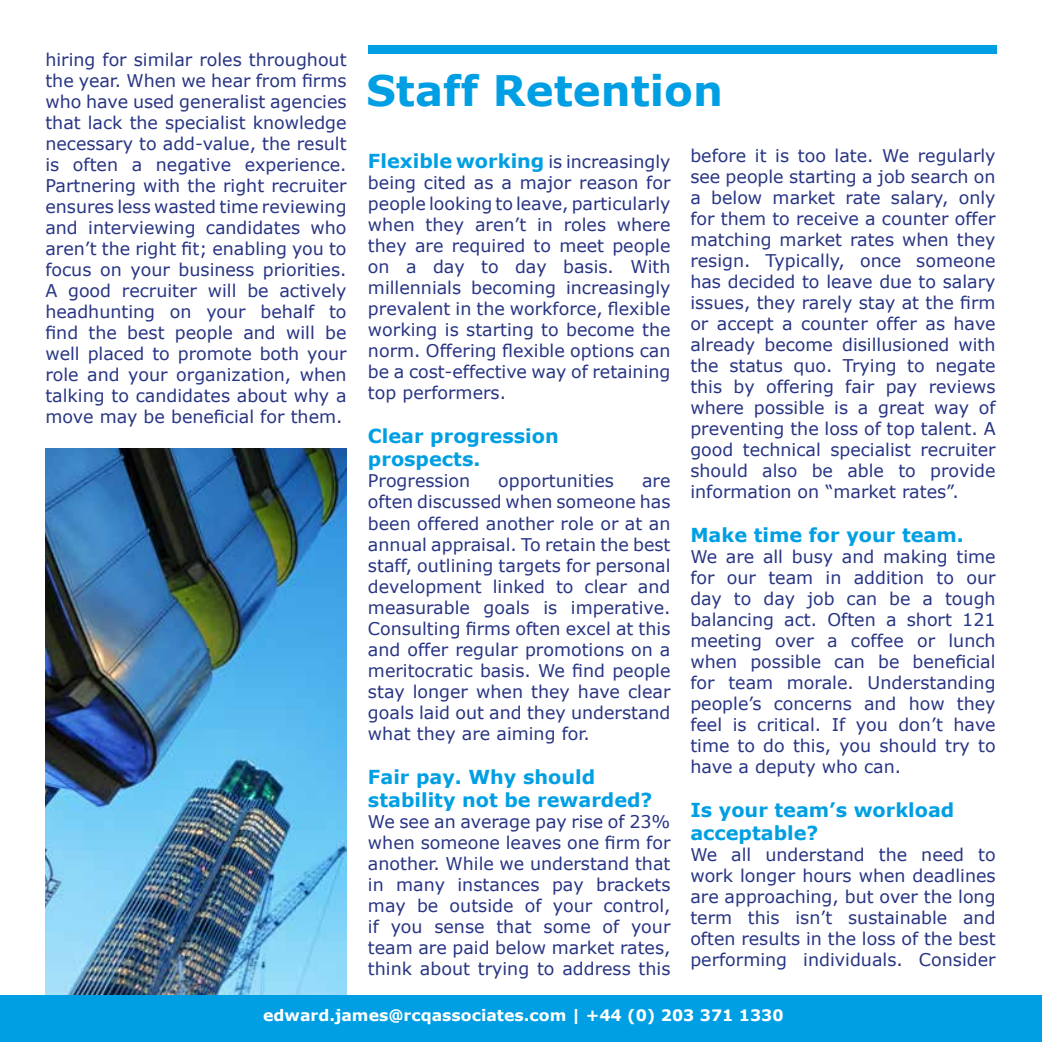
<style>
.page{position:relative;width:1042px;height:1042px;background:#fff}
.page>*{position:absolute;margin:0;border:0;box-sizing:border-box;transform-origin:0 0}
.t1{font:700 42px "Verdana";color:#009fe3}
.t2{font:700 19.25px/23.1px "Verdana";color:#009fe3}
.t3{font:17.5px/21px "Verdana";color:#283583;text-align:justify}
.t4{font:700 15.75px "Verdana";color:#fff}
.s1{font-weight:400;font-size:17.5px;color:#283583}
</style>
<div class="page">
<div style="left:368px;top:45px;width:629px;height:8px;background:#009fe3"></div>
<img style="left:45px;top:448px;width:301px;height:547px">
<div style="left:0;top:995px;width:1042px;height:47px;background:#009fe3"></div>
<p class="t3" style="left:45px;top:49px;width:303px">hiring for similar roles throughout the year. When we hear from firms who have used generalist agencies that lack the specialist knowledge necessary to add-value, the result is often a negative experience.<br>Partnering with the right recruiter ensures less wasted time reviewing and interviewing candidates who aren’t the right fit; enabling you to focus on your business priorities.<br>A good recruiter will be actively headhunting on your behalf to find the best people and will be well placed to promote both your role and your organization, when talking to candidates about why a move may be beneficial for them.</p>
<h1 class="t1" style="left:366px;top:61px;width:358px">Staff Retention</h1>
<p class="t2" style="left:368px;top:149px;width:304px">Flexible working <span class="s1">is increasingly</span></p>
<p class="t3" style="left:368px;top:172px;width:304px">being cited as a major reason for people looking to leave, particularly when they aren’t in roles where they are required to meet people on a day to day basis. With millennials becoming increasingly prevalent in the workforce, flexible working is starting to become the norm. Offering flexible options can be a cost-effective way of retaining top performers.</p>
<p class="t2" style="left:368px;top:424px;width:192px">Clear progression prospects.</p>
<p class="t3" style="left:368px;top:470px;width:104px">Progression</p>
<p class="t3" style="left:498px;top:470px;width:117px">opportunities</p>
<p class="t3" style="left:368px;top:470px;width:304px;text-indent:274px">are often discussed when someone has been offered another role or at an annual appraisal. To retain the best staff, outlining targets for personal development linked to clear and measurable goals is imperative.<br>Consulting firms often excel at this and offer regular promotions on a meritocratic basis. We find people stay longer when they have clear goals laid out and they understand what they are aiming for.</p>
<p class="t2" style="left:368px;top:765px;width:286px">Fair pay. Why should stability not be rewarded?</p>
<p class="t3" style="left:368px;top:811px;width:304px">We see an average pay rise of 23% when someone leaves one firm for another. While we understand that in many instances pay brackets may be outside of your control, if you sense that some of your team are paid below market rates, think about trying to address this</p>
<p class="t3" style="left:690px;top:145px;width:307px">before it is too late. We regularly see people starting a job search on a below market rate salary, only for them to receive a counter offer matching market rates when they resign. Typically, once someone has decided to leave due to salary issues, they rarely stay at the firm or accept a counter offer as have already become disillusioned with the status quo. Trying to negate this by offering fair pay reviews where possible is a great way of preventing the loss of top talent. A good technical specialist recruiter should also be able to provide information on “market rates”.</p>
<p class="t2" style="left:690px;top:523px;width:275px">Make time for your team.</p>
<p class="t3" style="left:690px;top:546px;width:307px">We are all busy and making time for our team in addition to our day to day job can be a tough balancing act. Often a short 121 meeting over a coffee or lunch when possible can be beneficial for team morale. Understanding people’s concerns and how they feel is critical. If you don’t have time to do this, you should try to have a deputy who can.</p>
<p class="t2" style="left:690px;top:798px;width:265px">Is your team’s workload acceptable?</p>
<p class="t3" style="left:690px;top:844px;width:307px">We all understand the need to work longer hours when deadlines are approaching, but over the long term this isn’t sustainable and often results in the loss of the best performing individuals. Consider</p>
<p class="t4" style="left:263px;top:1004px;width:522px">edward.james@rcqassociates.com | +44 (0) 203 371 1330</p>
</div>
